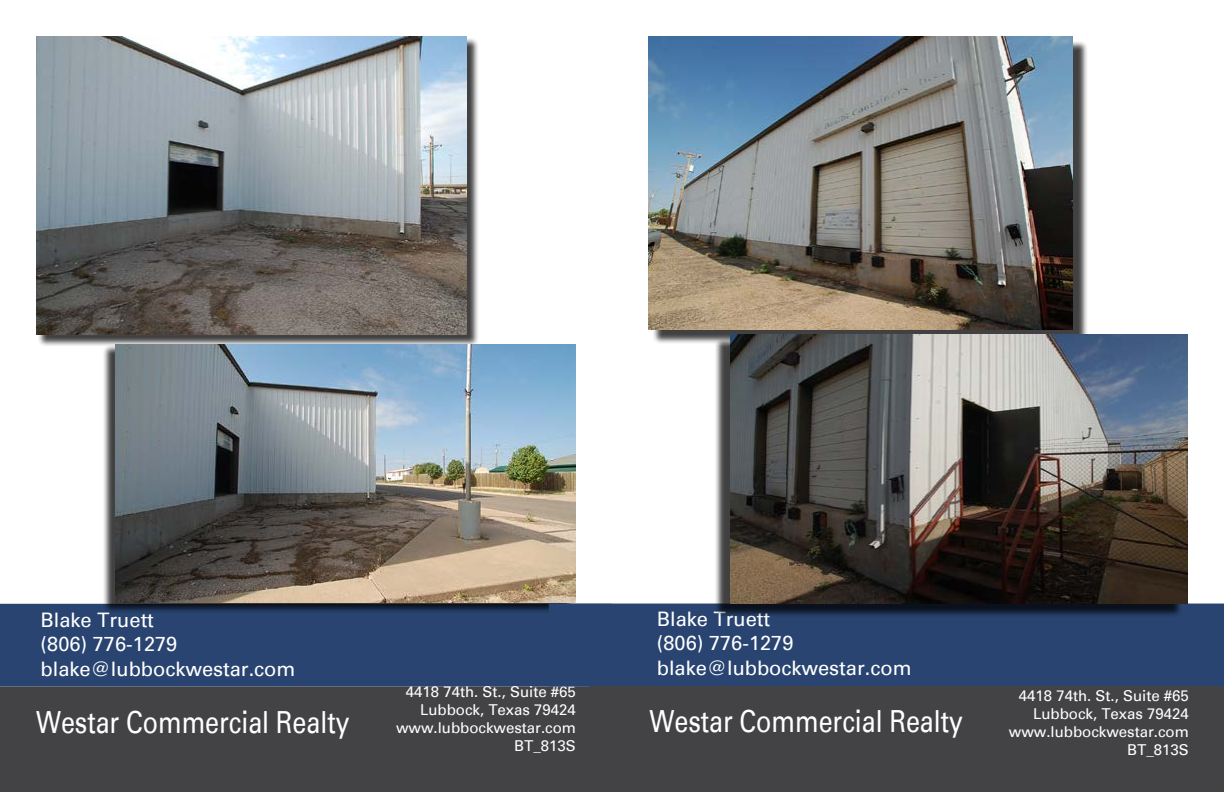
<style>
.page{position:relative;width:1224px;height:792px;background:#fff}
.page>*{position:absolute;margin:0;border:0;box-sizing:border-box;transform-origin:0 0}
.t1{font:30.5px "Univers";color:#fff;scale:.82 1}
.t2{font:20px/24.6px "Univers";color:#fff}
.t3{font:15px/18px "Univers";color:#fff;text-align:right}
</style>
<div class="page">
<div style="left:0;top:604px;width:589px;height:83px;background:#294470"></div>
<div style="left:0;top:687px;width:589px;height:105px;background:#434345"></div>
<div style="left:38px;top:38px;width:442px;height:309px;background:#000;opacity:.75"></div>
<img style="left:36px;top:36px;width:431px;height:298px">
<div style="left:102px;top:345px;width:471px;height:269px;background:#000;opacity:.75"></div>
<img style="left:115px;top:344px;width:461px;height:259px">
<div style="left:653px;top:41px;width:436px;height:304px;background:#000;opacity:.75"></div>
<img style="left:648px;top:36px;width:425px;height:293px">
<div style="left:549px;top:604px;width:675px;height:82px;background:#294470"></div>
<div style="left:589px;top:686px;width:635px;height:106px;background:#434345"></div>
<div style="left:714px;top:338px;width:468px;height:280px;background:#000;opacity:.75"></div>
<img style="left:731px;top:334px;width:457px;height:270px">
<h2 class="t2" style="left:41px;top:608px;width:256px">Blake Truett<br>(806) 776-1279 blake@lubbockwestar.com</h2>
<h1 class="t1" style="left:36px;top:704px;width:384px">Westar Commercial Realty</h1>
<p class="t3" style="left:396px;top:683px;width:181px">4418 74th. St., Suite #65<br>Lubbock, Texas 79424 www.lubbockwestar.com<br>BT_813S</p>
<h2 class="t2" style="left:657px;top:606px;width:256px">Blake Truett<br>(806) 776-1279 blake@lubbockwestar.com</h2>
<h1 class="t1" style="left:649px;top:703px;width:384px">Westar Commercial Realty</h1>
<p class="t3" style="left:1009px;top:687px;width:181px">4418 74th. St., Suite #65<br>Lubbock, Texas 79424 www.lubbockwestar.com<br>BT_813S</p>
</div>
